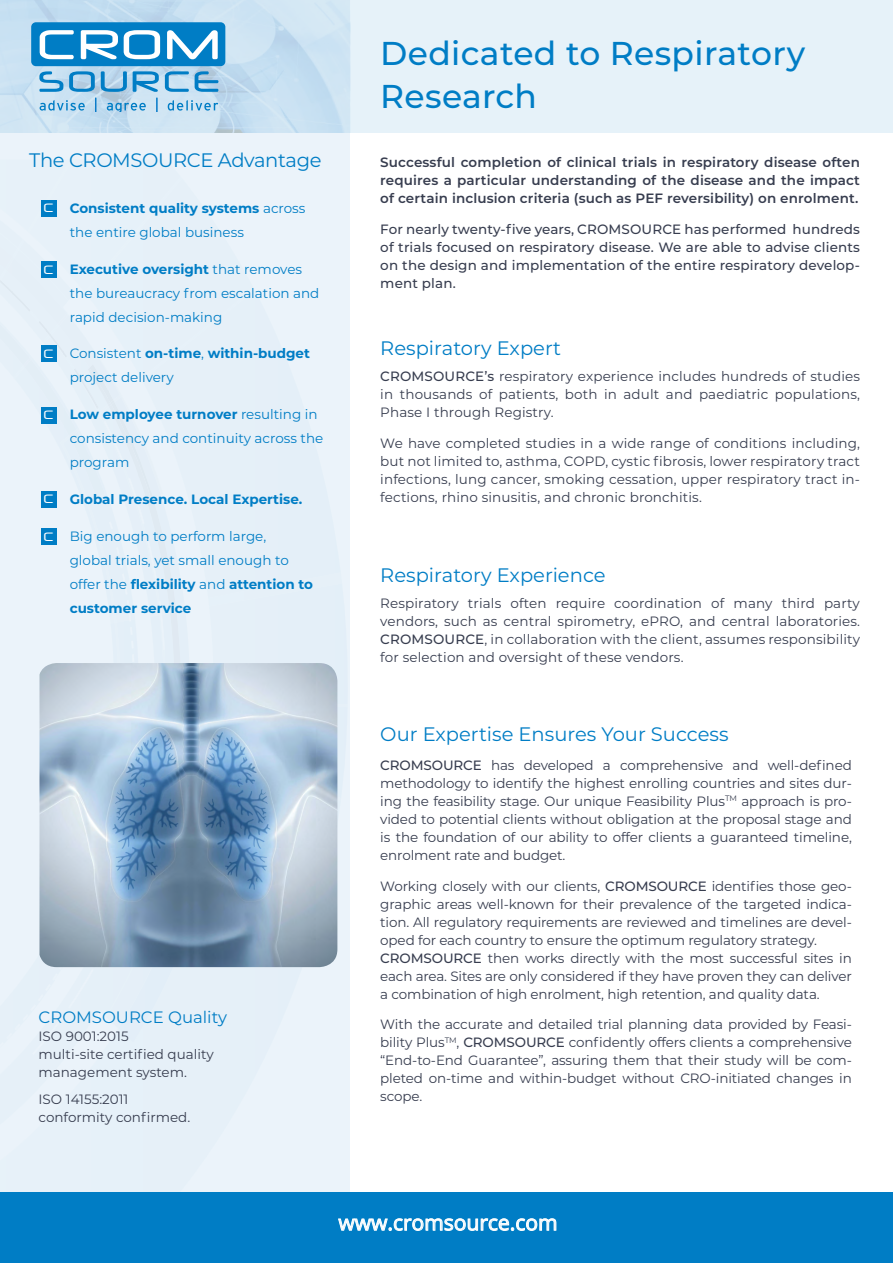
<style>
.page{position:relative;width:893px;height:1263px;background:#fff}
.page>*{position:absolute;margin:0;border:0;box-sizing:border-box;transform-origin:0 0}
.t1{font:500 33px/43.5px "Montserrat";letter-spacing:.01em;color:#007dc5}
.t2{font:21px "Open Sans";color:#fff}
.t3{font:19.5px "Montserrat";color:#007dc5}
.t4{font:19.5px "Montserrat";letter-spacing:-.02em;color:#007dc5}
.t5{font:16.5px "Montserrat";color:#007dc5}
.t6{font:13.5px/18px "Montserrat";letter-spacing:-.01em;color:#373d4f;text-align:justify}
.t7{font:13.5px/24px "Montserrat";color:#007dc5}
.t8{font:500 13.5px/18px "Montserrat";letter-spacing:.01em;color:#373d4f;text-align:justify}
.t9{font:600 13.5px/18px "Montserrat";letter-spacing:.01em;color:#373d4f;text-align:justify}
.t10{font:700 13.5px "Montserrat";color:#007dc5}
.t11{font:12px "Neuropol X Rg";color:#fff}
.s1{font-weight:700}
.s2{font-weight:500}
</style>
<div class="page">
<div style="left:0;top:0;width:350px;height:1195px;background:#e7f1f9"></div>
<div style="left:41px;top:200px;width:16px;height:17px;background:#007dc5"></div>
<div style="left:41px;top:261px;width:16px;height:17px;background:#007dc5"></div>
<div style="left:41px;top:345px;width:16px;height:17px;background:#007dc5"></div>
<div style="left:41px;top:407px;width:16px;height:17px;background:#007dc5"></div>
<div style="left:41px;top:491px;width:16px;height:17px;background:#007dc5"></div>
<div style="left:41px;top:528px;width:16px;height:17px;background:#007dc5"></div>
<svg style="left:0;top:0;width:893px;height:133px;background:#dcecf6"></svg>
<div style="left:31px;top:22px;width:194px;height:44px;background:#007dc5;border-radius:5px"></div>
<svg style="left:40px;top:30px;width:34px;height:29px"></svg>
<svg style="left:81px;top:30px;width:37px;height:29px"></svg>
<svg style="left:124px;top:30px;width:36px;height:29px"></svg>
<svg style="left:167px;top:30px;width:51px;height:29px"></svg>
<svg style="left:39px;top:71px;width:24px;height:21px"></svg>
<svg style="left:69px;top:71px;width:26px;height:21px"></svg>
<svg style="left:101px;top:71px;width:26px;height:21px"></svg>
<svg style="left:133px;top:71px;width:26px;height:21px"></svg>
<svg style="left:165px;top:71px;width:24px;height:21px"></svg>
<svg style="left:195px;top:71px;width:23px;height:21px"></svg>
<svg style="left:95px;top:98px;width:1px;height:14px"></svg>
<svg style="left:157px;top:98px;width:1px;height:14px"></svg>
<svg style="left:40px;top:100px;width:45px;height:11px"></svg>
<svg style="left:107px;top:103px;width:39px;height:9px"></svg>
<svg style="left:168px;top:100px;width:50px;height:11px"></svg>
<div style="left:0;top:1192px;width:893px;height:71px;background:#007dc5"></div>
<svg style="left:338px;top:1218px;width:219px;height:13px"></svg>
<img style="left:39px;top:663px;width:298px;height:304px">
<h3 class="t4" style="left:29px;top:146px;width:294px">The CROMSOURCE Advantage</h3>
<p class="t7" style="left:70px;top:196px;width:237px;text-indent:-27px"><span class="s1">• Consistent quality systems</span> across the entire global business</p>
<p class="t7" style="left:70px;top:256px;width:251px;text-indent:-27px"><span class="s1">• Executive oversight</span> that removes the bureaucracy from escalation and rapid decision-making</p>
<p class="t7" style="left:70px;top:341px;width:242px;text-indent:-27px">• Consistent <span class="s1">on-time</span>, <span class="s1">within-budget </span>project delivery</p>
<p class="t7" style="left:70px;top:402px;width:255px;text-indent:-27px"><span class="s1">• Low employee turnover</span> resulting in consistency and continuity across the program</p>
<p class="t10" style="left:43px;top:489px;width:261px">• Global Presence. Local Expertise.</p>
<p class="t7" style="left:70px;top:523px;width:245px;text-indent:-27px">• Big enough to perform large,<br>global trials, yet small enough to offer the <span class="s1">flexibility</span> and <span class="s1">attention to customer service</span></p>
<p class="t11" style="left:43px;top:198px;width:12px">C</p>
<p class="t11" style="left:43px;top:260px;width:12px">C</p>
<p class="t11" style="left:43px;top:344px;width:12px">C</p>
<p class="t11" style="left:43px;top:405px;width:12px">C</p>
<p class="t11" style="left:43px;top:489px;width:12px">C</p>
<p class="t11" style="left:43px;top:527px;width:12px">C</p>
<p class="t5" style="left:39px;top:1005px;width:190px">CROMSOURCE Quality</p>
<p class="t6" style="left:39px;top:1027px;width:177px;text-align:left">ISO 9001:2015<br>multi-site certified quality management system.</p>
<p class="t6" style="left:39px;top:1089px;width:153px">ISO 14155:2011 conformity confirmed.</p>
<h1 class="t1" style="left:380px;top:30px;width:426px">Dedicated to Respiratory<br>Research</h1>
<p class="t9" style="left:380px;top:152px;width:481px">Successful completion of clinical trials in respiratory disease often requires a particular understanding of the disease and the impact of certain inclusion criteria (such as PEF reversibility) on enrolment.</p>
<p class="t8" style="left:380px;top:219px;width:481px">For nearly twenty-five years, CROMSOURCE has performed hundreds of trials focused on respiratory disease. We are able to advise clients on the design and implementation of the entire respiratory develop&shy;ment plan.</p>
<h3 class="t3" style="left:380px;top:335px;width:182px">Respiratory Expert</h3>
<p class="t6" style="left:380px;top:367px;width:481px"><span class="s2">CROMSOURCE’s</span> respiratory experience includes hundreds of studies in thousands of patients, both in adult and paediatric populations, Phase I through Registry.</p>
<p class="t6" style="left:380px;top:434px;width:481px">We have completed studies in a wide range of conditions including, but not limited to, asthma, COPD, cystic fibrosis, lower respiratory tract infections, lung cancer, smoking cessation, upper respiratory tract in&shy;fections, rhino sinusitis, and chronic bronchitis.</p>
<h3 class="t3" style="left:380px;top:561px;width:227px">Respiratory Experience</h3>
<p class="t6" style="left:380px;top:594px;width:481px">Respiratory trials often require coordination of many third party vendors, such as central spirometry, ePRO, and central laboratories.<br><span class="s2">CROMSOURCE</span>, in collaboration with the client, assumes responsibility for selection and oversight of these vendors.</p>
<h3 class="t3" style="left:380px;top:721px;width:350px">Our Expertise Ensures Your Success</h3>
<p class="t6" style="left:380px;top:756px;width:473px"><span class="s2">CROMSOURCE</span> has developed a comprehensive and well-defined methodology to identify the highest enrolling countries and sites dur&shy;ing the feasibility stage. Our unique Feasibility Plus<sup>TM</sup> approach is pro&shy;vided to potential clients without obligation at the proposal stage and is the foundation of our ability to offer clients a guaranteed timeline, enrolment rate and budget.</p>
<p class="t6" style="left:380px;top:876px;width:473px;text-align:left">Working closely with our clients, <span class="s2">CROMSOURCE</span> identifies those geo&shy;graphic areas well-known for their prevalence of the targeted indica&shy;tion. All regulatory requirements are reviewed and timelines are devel&shy;oped for each country to ensure the optimum regulatory strategy.<br><span class="s2">CROMSOURCE</span> then works directly with the most successful sites in each area. Sites are only considered if they have proven they can deliver a combination of high enrolment, high retention, and quality data.</p>
<p class="t6" style="left:380px;top:1015px;width:473px">With the accurate and detailed trial planning data provided by Feasi&shy;bility Plus<sup>TM</sup>, <span class="s2">CROMSOURCE</span> confidently offers clients a comprehensive “End-to-End Guarantee”, assuring them that their study will be com&shy;pleted on-time and within-budget without CRO-initiated changes in scope.</p>
<h2 class="t2" style="left:338px;top:1208px;width:221px">www.cromsource.com</h2>
</div>
